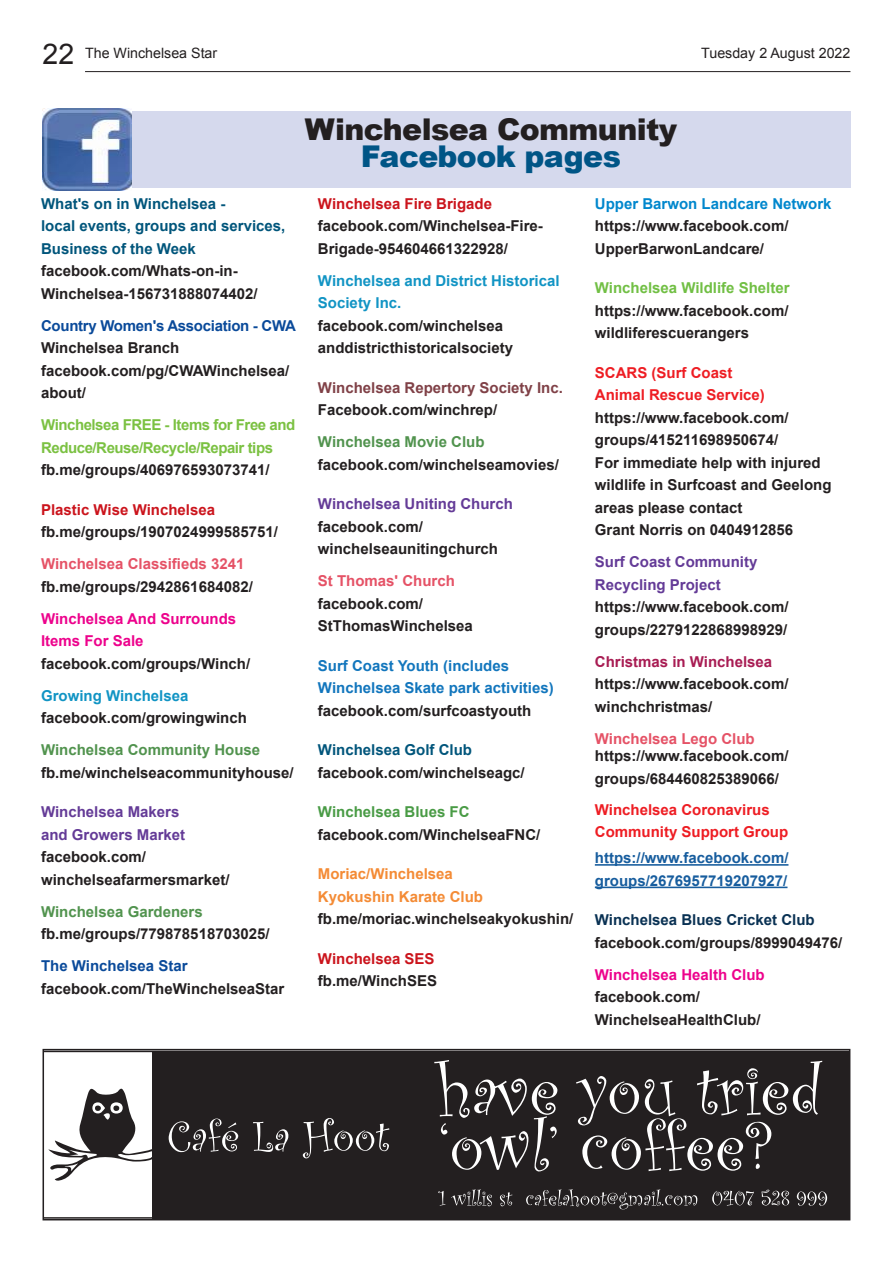
<style>
.page{position:relative;width:893px;height:1263px;background:#fff}
.page>*{position:absolute;margin:0;border:0;box-sizing:border-box;transform-origin:0 0}
.t1{font:900 30px "Arial";letter-spacing:-.02em;color:#231f20}
.t2{font:900 30px "Arial";letter-spacing:-.02em;color:#005586}
.t3{font:700 15px/22.5px "Arial";color:#231f20}
.t4{font:700 15px/22.5px "Arial";color:#643b97}
.t5{font:700 15px/22.5px "Arial";color:#00557b}
.t6{font:700 15px/22.5px "Arial";color:#ee1d23}
.t7{font:700 15px "Arial";color:#51934e}
.t8{font:700 15px/22.5px "Arial";letter-spacing:-.03em;color:#7bc142}
.t9{font:700 15px/22.5px "Arial";color:#1194c4}
.t10{font:700 15px "Arial";color:#e55266}
.t11{font:700 15px "Arial";color:#cb141c}
.t12{font:700 15px/22.5px "Arial";color:#ed028c}
.t13{font:700 15px/22.5px "Arial";color:#1276bd}
.t14{font:700 15px/22.5px "Arial";color:#175d9e}
.t15{font:700 15px/22.5px "Arial";color:#f48b35}
.t16{font:700 15px "Arial";color:#804147}
.t17{font:700 15px "Arial";letter-spacing:-.02em;color:#0a4a9a}
.t18{font:700 15px "Arial";color:#0087cd}
.t19{font:700 15px "Arial";color:#093153}
.t20{font:700 15px "Arial";color:#71bf44}
.t21{font:700 15px "Arial";color:#a81c53}
.t22{font:700 15px "Arial";color:#0a4a9a}
.t23{font:700 15px "Arial";color:#499b45}
.t24{font:14.25px "Arial";color:#231f20}
.s1{font-size:28.5px}
</style>
<div class="page">
<hr style="left:85px;top:71px;width:765px;height:1px;background:#231f20">
<hr style="left:595px;top:864px;width:193px;height:2px;background:#175d9e">
<hr style="left:595px;top:886px;width:192px;height:2px;background:#175d9e">
<div style="left:87px;top:112px;width:763px;height:76px;background:#d5d9ed"></div>
<img style="left:43px;top:108px;width:89px;height:82px">
<div style="left:152px;top:1051px;width:698px;height:168px;background:#231f20"></div>
<svg style="left:434px;top:1060px;width:388px;height:111px"></svg>
<svg style="left:438px;top:1189px;width:389px;height:20px"></svg>
<svg style="left:169px;top:1118px;width:220px;height:40px"></svg>
<svg style="left:48px;top:1089px;width:104px;height:92px"></svg>
<div style="left:43px;top:1049px;width:807px;height:171px;border:2px solid #231f20"></div>
<p class="t24" style="left:43px;top:44px;width:176px"><span class="s1">22</span> The Winchelsea Star</p>
<p class="t24" style="left:701px;top:44px;width:151px">Tuesday 2 August 2022</p>
<h1 class="t1" style="left:305px;top:108px;width:374px">Winchelsea Community</h1>
<h1 class="t2" style="left:361px;top:135px;width:262px">Facebook pages</h1>
<p class="t5" style="left:41px;top:193px;width:246px">What's on in Winchelsea -<br>local events, groups and services,<br>Business of the Week</p>
<p class="t3" style="left:41px;top:260px;width:218px">facebook.com/Whats-on-in-<br>Winchelsea-156731888074402/</p>
<p class="t17" style="left:41px;top:315px;width:256px">Country Women's Association - CWA</p>
<p class="t3" style="left:41px;top:337px;width:250px">Winchelsea Branch facebook.com/pg/CWAWinchelsea/ about/</p>
<p class="t8" style="left:41px;top:414px;width:256px">Winchelsea FREE - Items for Free and<br>Reduce/Reuse/Recycle/Repair tips</p>
<p class="t3" style="left:41px;top:459px;width:230px">fb.me/groups/406976593073741/</p>
<p class="t11" style="left:41px;top:500px;width:175px">Plastic Wise Winchelsea</p>
<p class="t3" style="left:41px;top:521px;width:238px">fb.me/groups/1907024999585751/</p>
<p class="t10" style="left:41px;top:554px;width:205px">Winchelsea Classifieds 3241</p>
<p class="t3" style="left:41px;top:576px;width:213px">fb.me/groups/2942861684082/</p>
<p class="t12" style="left:41px;top:608px;width:197px">Winchelsea And Surrounds<br>Items For Sale</p>
<p class="t3" style="left:41px;top:653px;width:211px">facebook.com/groups/Winch/</p>
<p class="t9" style="left:41px;top:685px;width:149px">Growing Winchelsea</p>
<p class="t3" style="left:41px;top:707px;width:207px">facebook.com/growingwinch</p>
<p class="t7" style="left:41px;top:740px;width:221px">Winchelsea Community House</p>
<p class="t3" style="left:41px;top:762px;width:254px">fb.me/winchelseacommunityhouse/</p>
<p class="t4" style="left:41px;top:801px;width:146px">Winchelsea Makers and Growers Market</p>
<p class="t3" style="left:41px;top:846px;width:190px">facebook.com/ winchelseafarmersmarket/</p>
<p class="t7" style="left:41px;top:902px;width:163px">Winchelsea Gardeners</p>
<p class="t3" style="left:41px;top:923px;width:230px">fb.me/groups/779878518703025/</p>
<p class="t22" style="left:41px;top:956px;width:148px">The Winchelsea Star</p>
<p class="t3" style="left:41px;top:978px;width:245px">facebook.com/TheWinchelseaStar</p>
<p class="t11" style="left:318px;top:194px;width:176px">Winchelsea Fire Brigade</p>
<p class="t3" style="left:318px;top:215px;width:226px">facebook.com/Winchelsea-Fire-<br>Brigade-954604661322928/</p>
<p class="t9" style="left:318px;top:270px;width:243px">Winchelsea and District Historical<br>Society Inc.</p>
<p class="t3" style="left:318px;top:315px;width:197px">facebook.com/winchelsea anddistricthistoricalsociety</p>
<p class="t16" style="left:318px;top:378px;width:246px">Winchelsea Repertory Society Inc.</p>
<p class="t3" style="left:318px;top:399px;width:181px">Facebook.com/winchrep/</p>
<p class="t7" style="left:318px;top:432px;width:168px">Winchelsea Movie Club</p>
<p class="t3" style="left:318px;top:454px;width:242px">facebook.com/winchelseamovies/</p>
<p class="t4" style="left:318px;top:493px;width:196px">Winchelsea Uniting Church</p>
<p class="t3" style="left:318px;top:516px;width:182px">facebook.com/ winchelseaunitingchurch</p>
<p class="t10" style="left:318px;top:571px;width:138px">St Thomas' Church</p>
<p class="t3" style="left:318px;top:593px;width:156px">facebook.com/<br>StThomasWinchelsea</p>
<p class="t13" style="left:318px;top:655px;width:237px">Surf Coast Youth (includes<br>Winchelsea Skate park activities)</p>
<p class="t3" style="left:318px;top:700px;width:215px">facebook.com/surfcoastyouth</p>
<p class="t5" style="left:318px;top:739px;width:156px">Winchelsea Golf Club</p>
<p class="t3" style="left:318px;top:762px;width:208px">facebook.com/winchelseagc/</p>
<p class="t23" style="left:318px;top:802px;width:153px">Winchelsea Blues FC</p>
<p class="t3" style="left:318px;top:824px;width:224px">facebook.com/WinchelseaFNC/</p>
<p class="t15" style="left:318px;top:863px;width:167px">Moriac/Winchelsea<br>Kyokushin Karate Club</p>
<p class="t3" style="left:318px;top:908px;width:257px">fb.me/moriac.winchelseakyokushin/</p>
<p class="t11" style="left:318px;top:949px;width:118px">Winchelsea SES</p>
<p class="t3" style="left:318px;top:970px;width:121px">fb.me/WinchSES</p>
<p class="t18" style="left:595px;top:193px;width:238px">Upper Barwon Landcare Network</p>
<p class="t3" style="left:595px;top:215px;width:195px">https://www.facebook.com/<br>UpperBarwonLandcare/</p>
<p class="t20" style="left:595px;top:278px;width:196px">Winchelsea Wildlife Shelter</p>
<p class="t3" style="left:595px;top:300px;width:195px">https://www.facebook.com/ wildliferescuerangers</p>
<p class="t6" style="left:595px;top:362px;width:172px">SCARS (Surf Coast<br>Animal Rescue Service)</p>
<p class="t3" style="left:595px;top:407px;width:238px">https://www.facebook.com/ groups/415211698950674/<br>For immediate help with injured wildlife in Surfcoast and Geelong areas please contact<br>Grant Norris on 0404912856</p>
<p class="t4" style="left:595px;top:551px;width:164px">Surf Coast Community<br>Recycling Project</p>
<p class="t3" style="left:595px;top:596px;width:195px">https://www.facebook.com/ groups/2279122868998929/</p>
<p class="t21" style="left:595px;top:652px;width:179px">Christmas in Winchelsea</p>
<p class="t3" style="left:595px;top:673px;width:195px">https://www.facebook.com/ winchchristmas/</p>
<p class="t10" style="left:595px;top:729px;width:161px">Winchelsea Lego Club</p>
<p class="t3" style="left:595px;top:745px;width:195px">https://www.facebook.com/ groups/684460825389066/</p>
<p class="t6" style="left:595px;top:799px;width:195px">Winchelsea Coronavirus<br>Community Support Group</p>
<p class="t14" style="left:595px;top:847px;width:195px">https://www.facebook.com/ groups/2676957719207927/</p>
<p class="t19" style="left:595px;top:910px;width:221px">Winchelsea Blues Cricket Club</p>
<p class="t3" style="left:595px;top:932px;width:249px">facebook.com/groups/8999049476/</p>
<p class="t12" style="left:595px;top:964px;width:171px">Winchelsea Health Club</p>
<p class="t3" style="left:595px;top:986px;width:167px">facebook.com/<br>WinchelseaHealthClub/</p>
</div>
